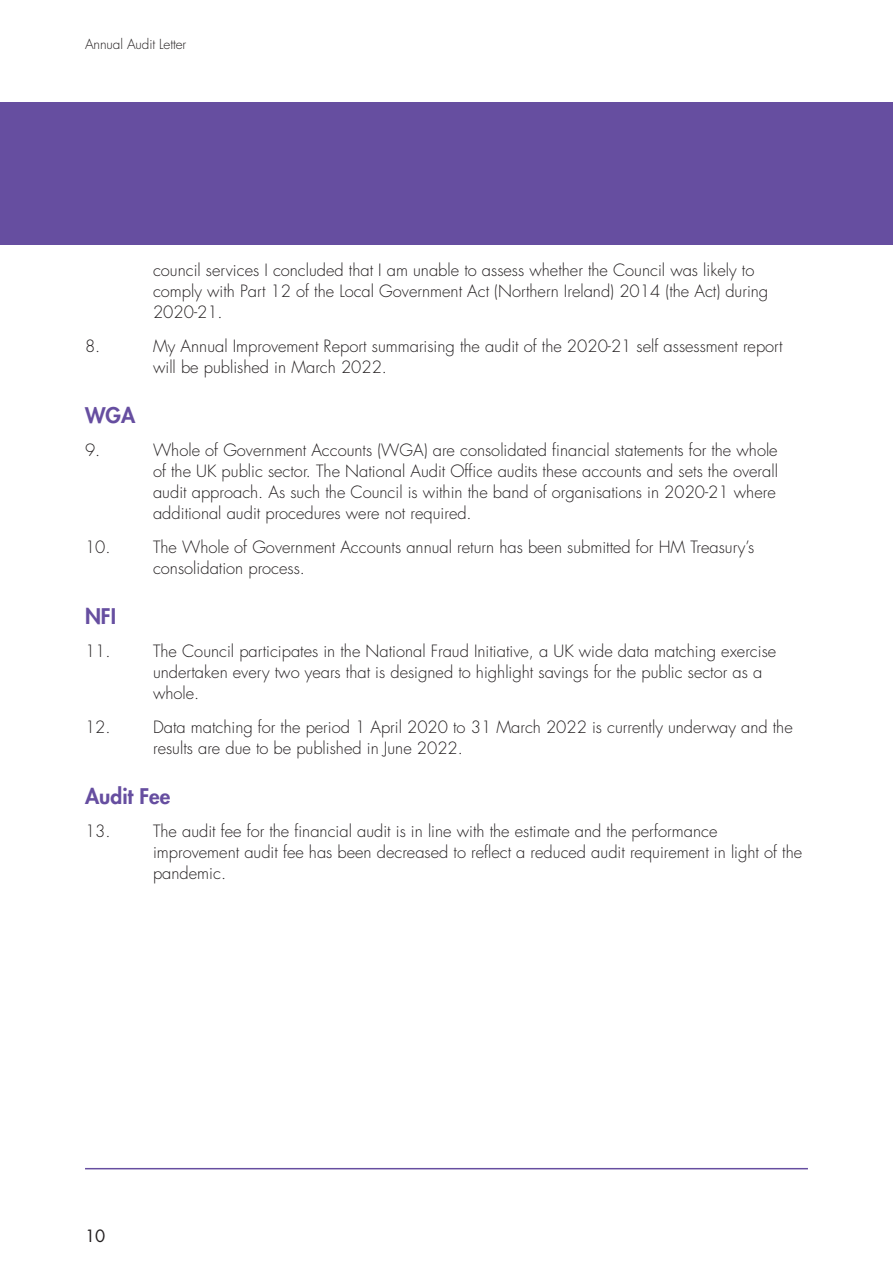
<style>
.page{position:relative;width:893px;height:1263px;background:#fff}
.page>*{position:absolute;margin:0;border:0;box-sizing:border-box;transform-origin:0 0}
.t1{font:800 21px "Futura";color:#664ea0}
.t2{font:300 16.5px/21px "Futura";color:#231f20}
.t3{font:16.5px "Futura";color:#231f20}
.t4{font:300 13.5px "Futura";letter-spacing:-.005em;color:#231f20}
</style>
<div class="page">
<div style="left:0;top:102px;width:893px;height:142px;background:#664ea0"></div>
<hr style="left:85px;top:1168px;width:723px;height:1px;background:#664ea0">
<p class="t4" style="left:85px;top:35px;width:103px">Annual Audit Letter</p>
<p class="t2" style="left:153px;top:260px;width:617px">council services I concluded that I am unable to assess whether the Council was likely to comply with Part 12 of the Local Government Act (Northern Ireland) 2014 (the Act) during<br>2020-21.</p>
<p class="t2" style="left:85px;top:336px;width:17px">8.</p>
<p class="t2" style="left:153px;top:336px;width:631px">My Annual Improvement Report summarising the audit of the 2020-21 self assessment report will be published in March 2022.</p>
<p class="t1" style="left:85px;top:401px;width:52px">WGA</p>
<p class="t2" style="left:85px;top:440px;width:17px">9.</p>
<p class="t2" style="left:153px;top:440px;width:626px">Whole of Government Accounts (WGA) are consolidated financial statements for the whole of the UK public sector. The National Audit Office audits these accounts and sets the overall audit approach. As such the Council is within the band of organisations in 2020-21 where additional audit procedures were not required.</p>
<p class="t2" style="left:85px;top:537px;width:27px">10.</p>
<p class="t2" style="left:153px;top:537px;width:603px">The Whole of Government Accounts annual return has been submitted for HM Treasury’s consolidation process.</p>
<p class="t1" style="left:85px;top:602px;width:32px">NFI</p>
<p class="t2" style="left:85px;top:641px;width:27px">11.</p>
<p class="t2" style="left:153px;top:641px;width:625px">The Council participates in the National Fraud Initiative, a UK wide data matching exercise undertaken every two years that is designed to highlight savings for the public sector as a whole.</p>
<p class="t2" style="left:85px;top:717px;width:27px">12.</p>
<p class="t2" style="left:153px;top:717px;width:641px">Data matching for the period 1 April 2020 to 31 March 2022 is currently underway and the results are due to be published in June 2022.</p>
<p class="t1" style="left:85px;top:782px;width:87px">Audit Fee</p>
<p class="t2" style="left:85px;top:821px;width:27px">13.</p>
<p class="t2" style="left:153px;top:821px;width:651px">The audit fee for the financial audit is in line with the estimate and the performance improvement audit fee has been decreased to reflect a reduced audit requirement in light of the pandemic.</p>
<p class="t3" style="left:85px;top:1225px;width:22px">10</p>
</div>
